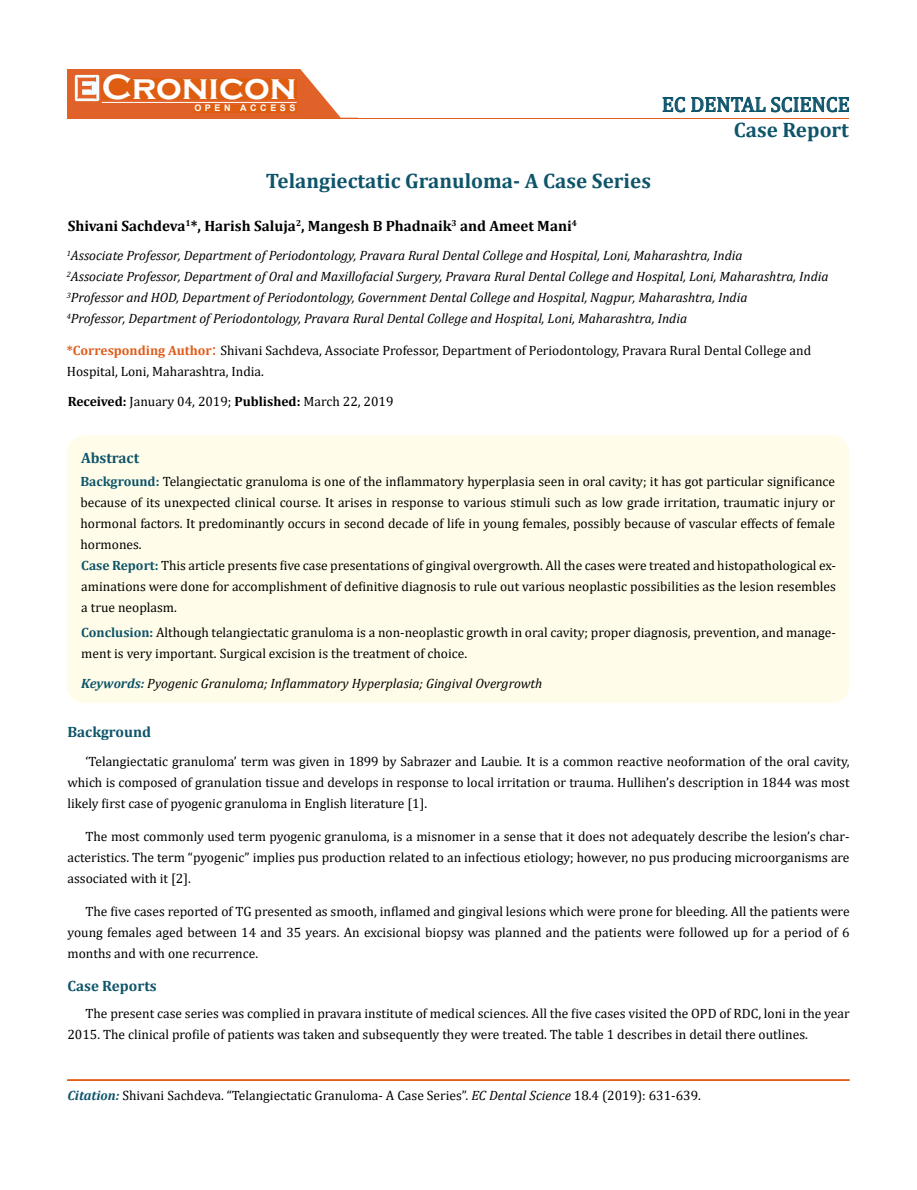
<style>
.page{position:relative;width:917px;height:1190px;background:#fff}
.page>*{position:absolute;margin:0;border:0;box-sizing:border-box;transform-origin:0 0}
.t1{font:700 36px "Copperplate Gothic";color:#fff}
.t2{font:700 21px "Cambria";color:#0e546a}
.t3{font:21px "Cambria";color:#0e546a}
.t4{font:700 15px "Cambria";color:#000}
.t5{font:700 15px "Cambria";color:#0e546a}
.t6{font:13.5px/21px "Cambria";color:#000;text-align:justify}
.t7{font:italic 13.5px/21px "Cambria";color:#000}
.t8{font:700 9px "Arial";letter-spacing:.4em;color:#fff}
.s1{font-weight:700;color:#e05d1a}
.s2{font-size:18px;color:#e05d1a}
.s3{font-weight:700}
.s4{font-weight:700;color:#0e546a}
.s5{font-style:italic}
.s6{font-weight:700;font-style:italic;color:#0e546a}
</style>
<div class="page">
<div style="left:67px;top:70px;width:290px;height:49px;background:#e06228"></div>
<svg style="left:300px;top:69px;width:58px;height:49px"></svg>
<img style="left:75px;top:75px;width:24px;height:26px">
<div style="left:102px;top:79px;width:195px;height:21px;background:#df5d11"></div>
<div style="left:194px;top:105px;width:103px;height:7px;background:#df5d11"></div>
<svg style="left:662px;top:97px;width:187px;height:15px"></svg>
<hr style="left:102px;top:102px;width:194px;height:1px;background:#fff">
<hr style="left:279px;top:118px;width:569px;height:1px;background:#e05d1a">
<hr style="left:67px;top:1080px;width:782px;height:1px;background:#e05d1a">
<div style="left:67px;top:1079px;width:782px;height:1px;border:1px solid #e05d1a"></div>
<div style="left:67px;top:435px;width:782px;height:268px;background:#fffde9;border-radius:18px"></div>
<h1 class="t1" style="left:102px;top:68px;width:196px">Cronicon</h1>
<p class="t8" style="left:194px;top:102px;width:103px">OPEN ACCESS</p>
<h2 class="t3" style="left:661px;top:92px;width:189px">EC DENTAL SCIENCE</h2>
<h2 class="t2" style="left:733px;top:115px;width:117px">Case Report</h2>
<h2 class="t2" style="left:266px;top:166px;width:386px">Telangiectatic Granuloma- A Case Series</h2>
<p class="t4" style="left:68px;top:216px;width:511px">Shivani Sachdeva<sup>1</sup>*, Harish Saluja<sup>2</sup>, Mangesh B Phadnaik<sup>3</sup> and Ameet Mani<sup>4</sup></p>
<p class="t7" style="left:67px;top:244px;width:763px"><sup>1</sup>Associate Professor, Department of Periodontology, Pravara Rural Dental College and Hospital, Loni, Maharashtra, India<br><sup>2</sup>Associate Professor, Department of Oral and Maxillofacial Surgery, Pravara Rural Dental College and Hospital, Loni, Maharashtra, India <sup>3</sup>Professor and HOD, Department of Periodontology, Government Dental College and Hospital, Nagpur, Maharashtra, India<br><sup>4</sup>Professor, Department of Periodontology, Pravara Rural Dental College and Hospital, Loni, Maharashtra, India</p>
<p class="t6" style="left:67px;top:340px;width:746px"><span class="s1">*Corresponding Author</span><span class="s2">:</span> Shivani Sachdeva, Associate Professor, Department of Periodontology, Pravara Rural Dental College and<br>Hospital, Loni, Maharashtra, India.</p>
<p class="t6" style="left:68px;top:391px;width:327px"><span class="s3">Received:</span> January 04, 2019; <span class="s3">Published:</span> March 22, 2019</p>
<p class="t5" style="left:81px;top:447px;width:60px">Abstract</p>
<p class="t6" style="left:80px;top:471px;width:756px"><span class="s4">Background:</span> Telangiectatic granuloma is one of the inflammatory hyperplasia seen in oral cavity; it has got particular significance because of its unexpected clinical course. It arises in response to various stimuli such as low grade irritation, traumatic injury or hormonal factors. It predominantly occurs in second decade of life in young females, possibly because of vascular effects of female hormones.</p>
<p class="t6" style="left:81px;top:555px;width:756px"><span class="s4">Case Report:</span> This article presents five case presentations of gingival overgrowth. All the cases were treated and histopathological ex&shy;aminations were done for accomplishment of definitive diagnosis to rule out various neoplastic possibilities as the lesion resembles a true neoplasm.</p>
<p class="t6" style="left:81px;top:622px;width:756px"><span class="s4">Conclusion:</span> Although telangiectatic granuloma is a non-neoplastic growth in oral cavity; proper diagnosis, prevention, and manage&shy;ment is very important. Surgical excision is the treatment of choice.</p>
<p class="t7" style="left:81px;top:672px;width:462px"><span class="s4">Keywords:</span> Pyogenic Granuloma; Inflammatory Hyperplasia; Gingival Overgrowth</p>
<p class="t5" style="left:67px;top:721px;width:85px">Background</p>
<p class="t6" style="left:67px;top:750px;width:783px;text-indent:18px">‘Telangiectatic granuloma’ term was given in 1899 by Sabrazer and Laubie<span class="s5">.</span> It is a common reactive neoformation of the oral cavity, which is composed of granulation tissue and develops in response to local irritation or trauma. Hullihen’s description in 1844 was most likely first case of pyogenic granuloma in English literature [1].</p>
<p class="t6" style="left:67px;top:825px;width:783px;text-indent:18px">The most commonly used term pyogenic granuloma, is a misnomer in a sense that it does not adequately describe the lesion’s char&shy;acteristics. The term “pyogenic” implies pus production related to an infectious etiology; however, no pus producing microorganisms are associated with it [2].</p>
<p class="t6" style="left:67px;top:900px;width:783px;text-indent:18px">The five cases reported of TG presented as smooth, inflamed and gingival lesions which were prone for bleeding. All the patients were young females aged between 14 and 35 years. An excisional biopsy was planned and the patients were followed up for a period of 6 months and with one recurrence.</p>
<p class="t5" style="left:67px;top:975px;width:91px">Case Reports</p>
<p class="t6" style="left:67px;top:1002px;width:783px;text-indent:18px">The present case series was complied in pravara institute of medical sciences. All the five cases visited the OPD of RDC, loni in the year<br>2015. The clinical profile of patients was taken and subsequently they were treated. The table 1 describes in detail there outlines.</p>
<p class="t6" style="left:67px;top:1084px;width:635px"><span class="s6">Citation:</span> Shivani Sachdeva. “Telangiectatic Granuloma- A Case Series”. <span class="s5">EC Dental Science</span> 18.4 (2019): 631-639.</p>
</div>
